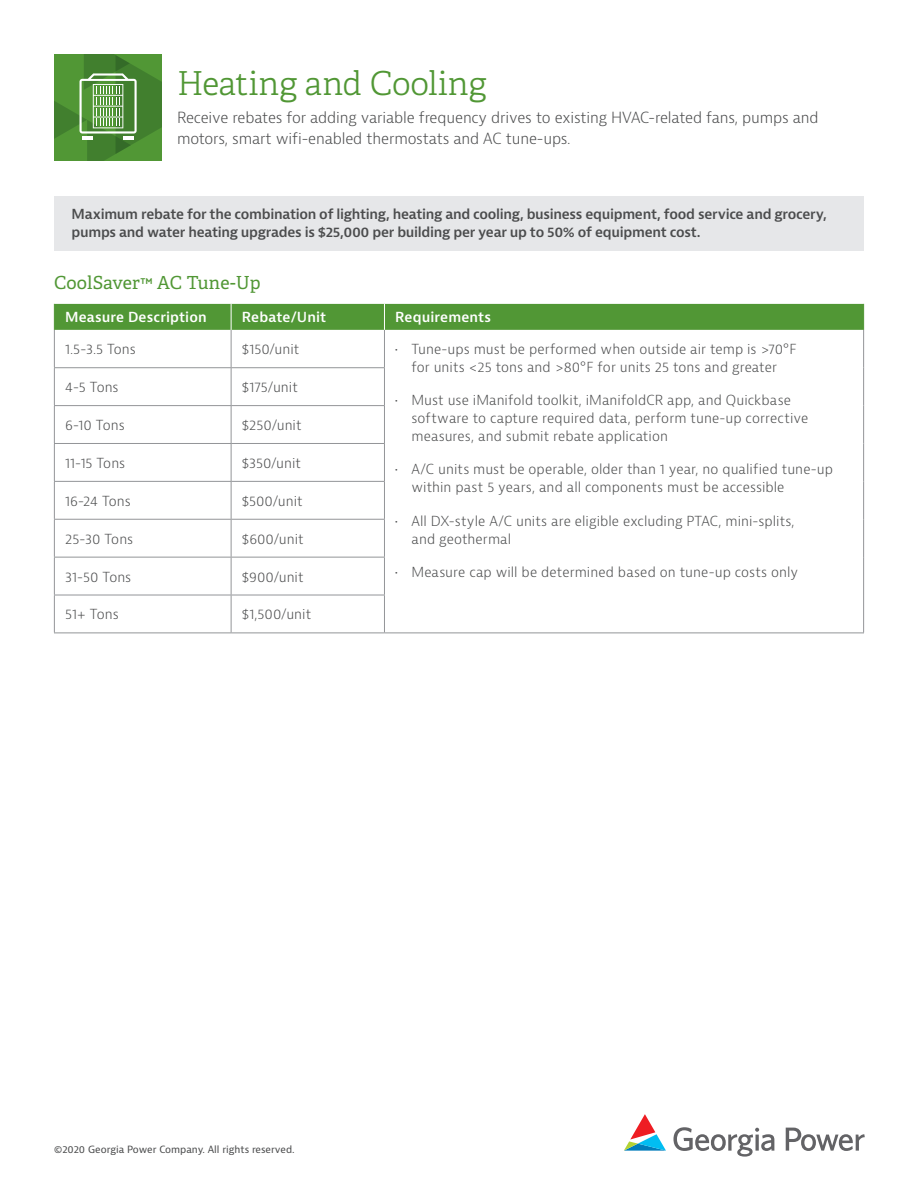
<style>
.page{position:relative;width:918px;height:1188px;background:#fff}
.page>*{position:absolute;margin:0;border:0;box-sizing:border-box;transform-origin:0 0}
.project_header{font:300 33px "Adelle";color:#519735}
.project_requirements{font:18px "Adelle";color:#519735}
.project_description{font:300 15px/21px "Bernina Sans";letter-spacing:-.01em;color:#4b4c4d}
.table_dark{font:300 13.5px/18px "Bernina Sans";letter-spacing:.005em;color:#4b4c4d}
.subhead{font:600 13.5px/18px "Bernina Sans";letter-spacing:-.02em;color:#4b4c4d}
.table_header{font:600 13.5px "Bernina Sans";letter-spacing:.01em;color:#fff}
.t1{font:9.75px "Bernina Sans";color:#4b4c4d}
.s1{font-family:"Texta";font-weight:700}
</style>
<div class="page">
<svg style="left:624px;top:1114px;width:42px;height:37px"></svg>
<svg style="left:673px;top:1127px;width:192px;height:30px"></svg>
<hr style="left:54px;top:330px;width:1px;height:37px;background:#939598">
<hr style="left:231px;top:330px;width:1px;height:37px;background:#939598">
<hr style="left:384px;top:330px;width:1px;height:37px;background:#939598">
<hr style="left:863px;top:330px;width:1px;height:38px;background:#939598">
<hr style="left:231px;top:368px;width:1px;height:37px;background:#939598">
<hr style="left:384px;top:368px;width:1px;height:37px;background:#939598">
<hr style="left:863px;top:368px;width:1px;height:38px;background:#939598">
<hr style="left:54px;top:406px;width:1px;height:37px;background:#939598">
<hr style="left:231px;top:406px;width:1px;height:37px;background:#939598">
<hr style="left:384px;top:406px;width:1px;height:37px;background:#939598">
<hr style="left:863px;top:406px;width:1px;height:37px;background:#939598">
<hr style="left:54px;top:443px;width:177px;height:1px;background:#939598">
<hr style="left:54px;top:444px;width:1px;height:37px;background:#939598">
<hr style="left:231px;top:443px;width:154px;height:1px;background:#939598">
<hr style="left:231px;top:444px;width:1px;height:37px;background:#939598">
<hr style="left:384px;top:444px;width:1px;height:37px;background:#939598">
<hr style="left:863px;top:443px;width:1px;height:38px;background:#939598">
<hr style="left:54px;top:481px;width:177px;height:1px;background:#939598">
<hr style="left:54px;top:482px;width:1px;height:37px;background:#939598">
<hr style="left:231px;top:481px;width:154px;height:1px;background:#939598">
<hr style="left:231px;top:482px;width:1px;height:37px;background:#939598">
<hr style="left:384px;top:482px;width:1px;height:37px;background:#939598">
<hr style="left:863px;top:481px;width:1px;height:38px;background:#939598">
<hr style="left:54px;top:519px;width:177px;height:1px;background:#939598">
<hr style="left:54px;top:520px;width:1px;height:37px;background:#939598">
<hr style="left:231px;top:519px;width:154px;height:1px;background:#939598">
<hr style="left:231px;top:520px;width:1px;height:37px;background:#939598">
<hr style="left:384px;top:520px;width:1px;height:37px;background:#939598">
<hr style="left:863px;top:519px;width:1px;height:38px;background:#939598">
<hr style="left:54px;top:557px;width:177px;height:1px;background:#939598">
<hr style="left:54px;top:558px;width:1px;height:37px;background:#939598">
<hr style="left:231px;top:557px;width:154px;height:1px;background:#939598">
<hr style="left:231px;top:558px;width:1px;height:37px;background:#939598">
<hr style="left:384px;top:558px;width:1px;height:37px;background:#939598">
<hr style="left:863px;top:557px;width:1px;height:38px;background:#939598">
<hr style="left:54px;top:595px;width:177px;height:1px;background:#939598">
<hr style="left:54px;top:595px;width:1px;height:38px;background:#939598">
<hr style="left:231px;top:595px;width:154px;height:1px;background:#939598">
<hr style="left:231px;top:595px;width:1px;height:38px;background:#939598">
<hr style="left:384px;top:595px;width:1px;height:38px;background:#939598">
<hr style="left:863px;top:595px;width:1px;height:38px;background:#939598">
<hr style="left:54px;top:633px;width:177px;height:1px;background:#939598">
<hr style="left:231px;top:633px;width:153px;height:1px;background:#939598">
<hr style="left:384px;top:633px;width:480px;height:1px;background:#939598">
<hr style="left:54px;top:367px;width:177px;height:1px;background:#939598">
<hr style="left:54px;top:368px;width:1px;height:37px;background:#939598">
<hr style="left:231px;top:367px;width:154px;height:1px;background:#939598">
<hr style="left:54px;top:405px;width:177px;height:1px;background:#939598">
<hr style="left:231px;top:405px;width:154px;height:1px;background:#939598">
<div style="left:54px;top:304px;width:810px;height:26px;background:#519735"></div>
<svg style="left:55px;top:54px;width:106px;height:107px;background:#589442"></svg>
<hr style="left:82px;top:136px;width:11px;height:4px;background:#fff">
<hr style="left:123px;top:136px;width:11px;height:4px;background:#fff">
<div style="left:55px;top:197px;width:809px;height:54px;background:#e6e7e9"></div>
<p class="project_header" style="left:177px;top:64px;width:311px">Heating and Cooling</p>
<p class="project_description" style="left:177px;top:107px;width:643px">Receive rebates for adding variable frequency drives to existing HVAC-related fans, pumps and motors, smart wifi-enabled thermostats and AC tune-ups.</p>
<p class="subhead" style="left:72px;top:206px;width:757px">Maximum rebate for the combination of lighting, heating and cooling, business equipment, food service and grocery, pumps and water heating upgrades is $25,000 per building per year up to 50% of equipment cost.</p>
<p class="project_requirements" style="left:54px;top:271px;width:208px">CoolSaver<span class="s1">™</span> AC Tune-Up</p>
<p class="table_header" style="left:65px;top:309px;width:143px">Measure Description</p>
<p class="table_header" style="left:242px;top:309px;width:86px">Rebate/Unit</p>
<p class="table_header" style="left:395px;top:309px;width:97px">Requirements</p>
<p class="table_dark" style="left:65px;top:341px;width:72px">1.5-3.5 Tons</p>
<p class="table_dark" style="left:242px;top:341px;width:59px">$150/unit</p>
<p class="table_dark" style="left:395px;top:341px;width:403px;text-align:center">• Tune-ups must be performed when outside air temp is &gt;70°F for units &lt;25 tons and &gt;80°F for units 25 tons and greater</p>
<p class="table_dark" style="left:411px;top:392px;width:398px;text-indent:-16px">• Must use iManifold toolkit, iManifoldCR app, and Quickbase software to capture required data, perform tune-up corrective measures, and submit rebate application</p>
<p class="table_dark" style="left:411px;top:461px;width:423px;text-indent:-16px">• A/C units must be operable, older than 1 year, no qualified tune-up within past 5 years, and all components must be accessible</p>
<p class="table_dark" style="left:411px;top:512px;width:385px;text-indent:-16px">• All DX-style A/C units are eligible excluding PTAC, mini-splits, and geothermal</p>
<p class="table_dark" style="left:395px;top:563px;width:404px">• Measure cap will be determined based on tune-up costs only</p>
<p class="table_dark" style="left:65px;top:378px;width:55px">4-5 Tons</p>
<p class="table_dark" style="left:242px;top:378px;width:58px">$175/unit</p>
<p class="table_dark" style="left:65px;top:416px;width:61px">6-10 Tons</p>
<p class="table_dark" style="left:242px;top:416px;width:61px">$250/unit</p>
<p class="table_dark" style="left:65px;top:454px;width:62px">11-15 Tons</p>
<p class="table_dark" style="left:242px;top:454px;width:61px">$350/unit</p>
<p class="table_dark" style="left:65px;top:492px;width:67px">16-24 Tons</p>
<p class="table_dark" style="left:242px;top:492px;width:62px">$500/unit</p>
<p class="table_dark" style="left:65px;top:530px;width:70px">25-30 Tons</p>
<p class="table_dark" style="left:242px;top:530px;width:63px">$600/unit</p>
<p class="table_dark" style="left:65px;top:568px;width:68px">31-50 Tons</p>
<p class="table_dark" style="left:242px;top:568px;width:63px">$900/unit</p>
<p class="table_dark" style="left:65px;top:606px;width:55px">51+ Tons</p>
<p class="table_dark" style="left:242px;top:606px;width:71px">$1,500/unit</p>
<p class="t1" style="left:54px;top:1143px;width:242px">©2020 Georgia Power Company. All rights reserved.</p>
</div>
